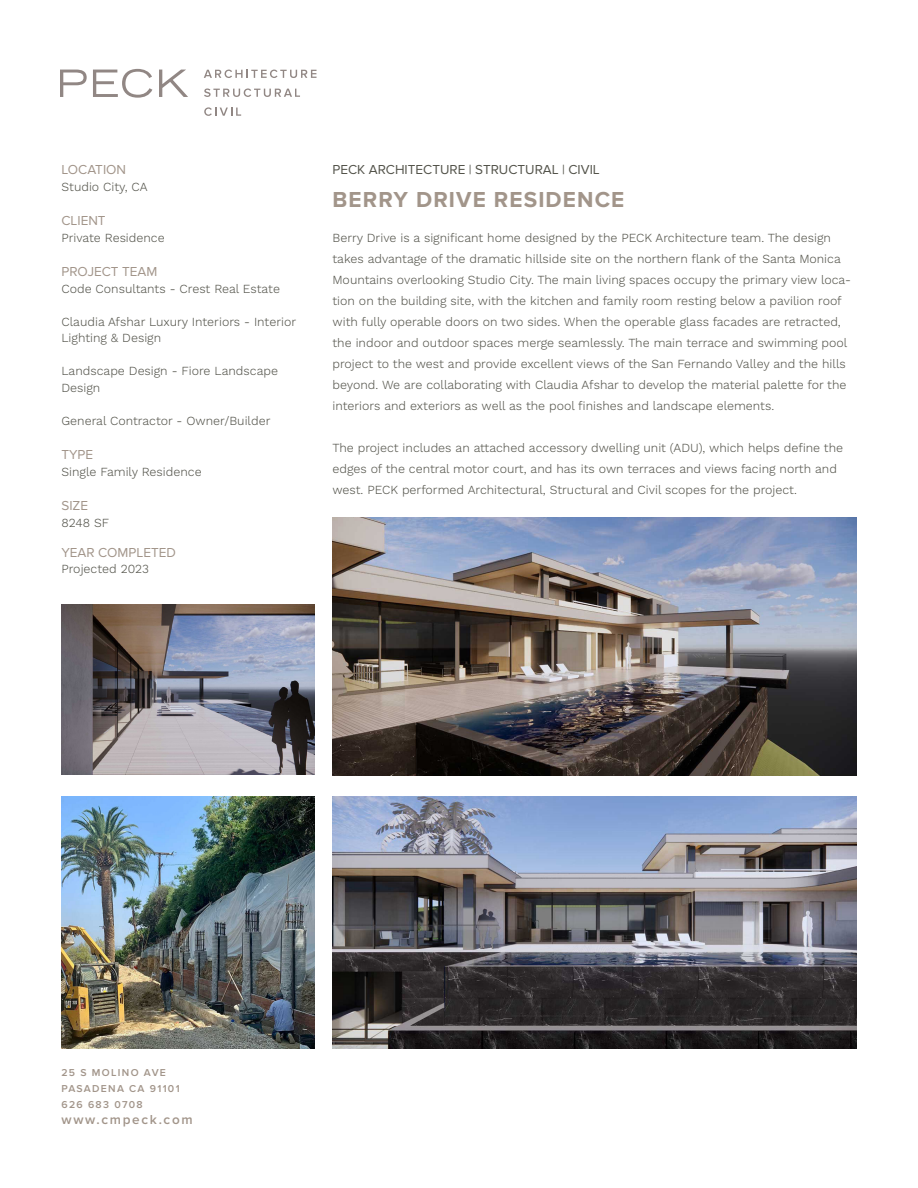
<style>
.page{position:relative;width:918px;height:1188px;background:#fff}
.page>*{position:absolute;margin:0;border:0;box-sizing:border-box;transform-origin:0 0}
.t1{font:700 22.5px "Proxima Nova";letter-spacing:.05em;color:#a2958a}
.t2{font:13.5px "Proxima Nova";color:#a2958a}
.t3{font:13.5px "Proxima Nova";color:#53534a}
.t4{font:600 13.5px "Proxima Nova";letter-spacing:.125em;color:#a2958a}
.t5{font:300 12.3px/21px "Work Sans";color:#53534a}
.t6{font:600 10.35px/16px "Proxima Nova";letter-spacing:.125em;color:#a2958a}
</style>
<div class="page">
<svg style="left:204px;top:70px;width:113px;height:8px"></svg>
<svg style="left:204px;top:88px;width:96px;height:9px"></svg>
<svg style="left:204px;top:107px;width:37px;height:9px"></svg>
<svg style="left:60px;top:70px;width:27px;height:27px"></svg>
<svg style="left:93px;top:69px;width:59px;height:29px"></svg>
<svg style="left:159px;top:70px;width:29px;height:27px"></svg>
<img style="left:62px;top:605px;width:252px;height:170px">
<img style="left:62px;top:797px;width:252px;height:251px">
<img style="left:333px;top:518px;width:523px;height:257px">
<img style="left:333px;top:797px;width:523px;height:251px">
<p class="t2" style="left:62px;top:162px;width:66px">LOCATION</p>
<p class="t5" style="left:62px;top:176px;width:88px">Studio City, CA</p>
<p class="t2" style="left:62px;top:213px;width:46px">CLIENT</p>
<p class="t5" style="left:62px;top:227px;width:105px">Private Residence</p>
<p class="t2" style="left:62px;top:264px;width:97px">PROJECT TEAM</p>
<p class="t5" style="left:62px;top:278px;width:220px">Code Consultants - Crest Real Estate</p>
<p class="t5" style="left:62px;top:314px;width:236px;line-height:16.5px">Claudia Afshar Luxury Interiors - Interior<br>Lighting &amp; Design</p>
<p class="t5" style="left:62px;top:363px;width:218px;line-height:16.5px">Landscape Design - Fiore Landscape<br>Design</p>
<p class="t5" style="left:62px;top:410px;width:210px">General Contractor - Owner/Builder</p>
<p class="t2" style="left:62px;top:447px;width:33px">TYPE</p>
<p class="t5" style="left:62px;top:461px;width:142px">Single Family Residence</p>
<p class="t2" style="left:62px;top:498px;width:28px">SIZE</p>
<p class="t5" style="left:62px;top:512px;width:49px">8248 SF</p>
<p class="t2" style="left:62px;top:544px;width:116px">YEAR COMPLETED</p>
<p class="t5" style="left:62px;top:559px;width:89px">Projected 2023</p>
<p class="t3" style="left:333px;top:162px;width:269px">PECK ARCHITECTURE | STRUCTURAL | CIVIL</p>
<p class="t1" style="left:333px;top:187px;width:293px">BERRY DRIVE RESIDENCE</p>
<p class="t5" style="left:333px;top:227px;width:520px">Berry Drive is a significant home designed by the PECK Architecture team. The design takes advantage of the dramatic hillside site on the northern flank of the Santa Monica Mountains overlooking Studio City. The main living spaces occupy the primary view loca&shy;tion on the building site, with the kitchen and family room resting below a pavilion roof with fully operable doors on two sides. When the operable glass facades are retracted, the indoor and outdoor spaces merge seamlessly. The main terrace and swimming pool project to the west and provide excellent views of the San Fernando Valley and the hills beyond. We are collaborating with Claudia Afshar to develop the material palette for the interiors and exteriors as well as the pool finishes and landscape elements.</p>
<p class="t5" style="left:333px;top:437px;width:512px">The project includes an attached accessory dwelling unit (ADU), which helps define the edges of the central motor court, and has its own terraces and views facing north and west. PECK performed Architectural, Structural and Civil scopes for the project.</p>
<p class="t6" style="left:62px;top:1065px;width:106px">25 S MOLINO AVE</p>
<p class="t6" style="left:62px;top:1081px;width:120px">PASADENA CA 91101<br>626 683 0708</p>
<p class="t4" style="left:62px;top:1112px;width:133px">www.cmpeck.com</p>
</div>
